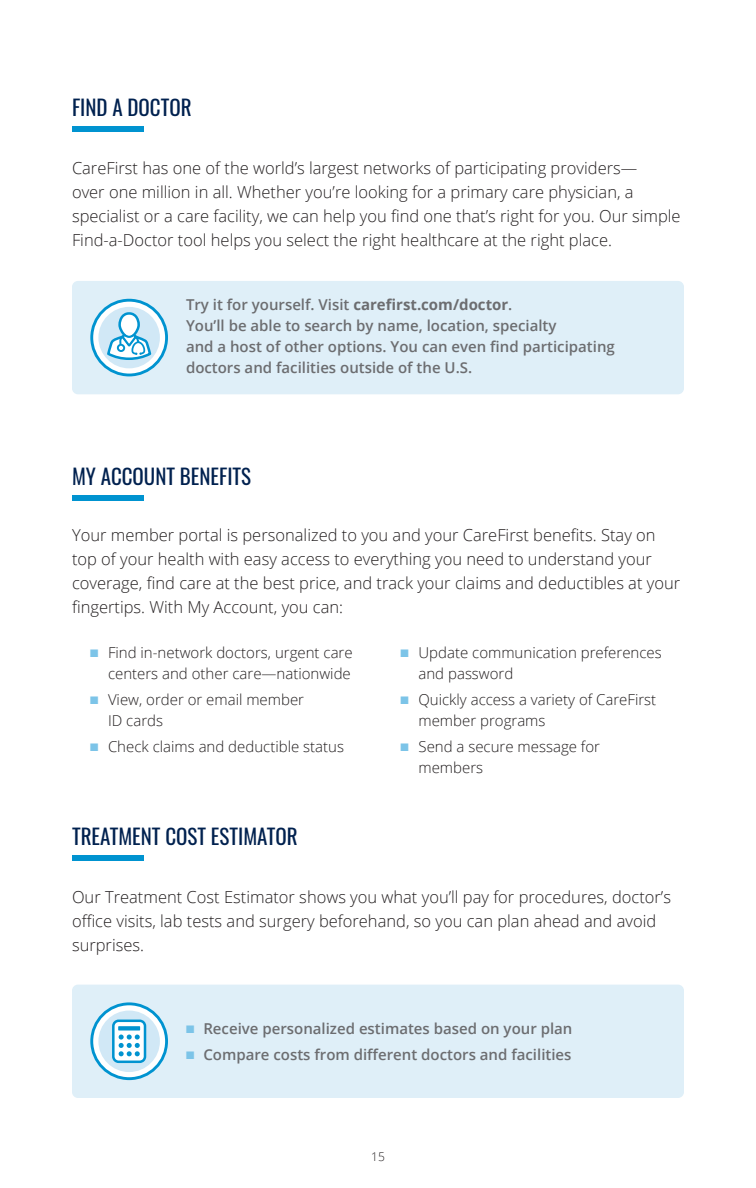
<style>
.page{position:relative;width:756px;height:1188px;background:#fff}
.page>*{position:absolute;margin:0;border:0;box-sizing:border-box;transform-origin:0 0}
.OE-Page_Intro{font:21px "Oswald";color:#00214f}
.OE-Larger_Body{font:300 16.5px/24px "Open Sans";color:#231f20}
.OE-9_25_OpenSans_Semibold-70{font:600 15px/21px "Open Sans";color:#6c6d70}
.t1{font:300 15px/21px "Open Sans";color:#231f20}
.t2{font:300 12px "Open Sans";color:#231f20}
.s1{font-weight:700}
.s2{color:#7cc4e8}
</style>
<div class="page">
<div style="left:72px;top:281px;width:612px;height:113px;background:#dfeff8;border-radius:6px"></div>
<div style="left:72px;top:985px;width:612px;height:113px;background:#dfeff8;border-radius:6px"></div>
<svg style="left:92px;top:300px;width:75px;height:75px"></svg>
<div style="left:90px;top:299px;width:78px;height:77px;border:3px solid #0093d0;border-radius:50%"></div>
<div style="left:98px;top:307px;width:62px;height:61px;background:#d1e8f6;border-radius:50%"></div>
<svg style="left:105px;top:310px;width:48px;height:51px"></svg>
<svg style="left:92px;top:1004px;width:75px;height:75px"></svg>
<div style="left:90px;top:1002px;width:78px;height:78px;border:3px solid #0093d0;border-radius:50%"></div>
<div style="left:98px;top:1011px;width:62px;height:61px;background:#d1e8f6;border-radius:50%"></div>
<svg style="left:112px;top:1019px;width:35px;height:45px"></svg>
<div style="left:118px;top:1026px;width:22px;height:5px;background:#0093d0"></div>
<div style="left:72px;top:126px;width:72px;height:6px;background:#0093d0"></div>
<div style="left:72px;top:495px;width:72px;height:6px;background:#0093d0"></div>
<div style="left:72px;top:855px;width:72px;height:6px;background:#0093d0"></div>
<p class="OE-Page_Intro" style="left:72px;top:89px;width:121px">FIND A DOCTOR</p>
<p class="OE-Larger_Body" style="left:72px;top:155px;width:610px">CareFirst has one of the world’s largest networks of participating providers—<br>over one million in all. Whether you’re looking for a primary care physician, a specialist or a care facility, we can help you find one that’s right for you. Our simple Find-a-Doctor tool helps you select the right healthcare at the right place.</p>
<p class="OE-9_25_OpenSans_Semibold-70" style="left:186px;top:294px;width:430px">Try it for yourself. Visit <span class="s1">carefirst.com/doctor</span>.<br>You’ll be able to search by name, location, specialty<br>and a host of other options. You can even find participating doctors and facilities outside of the U.S.</p>
<p class="OE-Page_Intro" style="left:72px;top:457px;width:181px">MY ACCOUNT BENEFITS</p>
<p class="OE-Larger_Body" style="left:72px;top:523px;width:610px">Your member portal is personalized to you and your CareFirst benefits. Stay on top of your health with easy access to everything you need to understand your coverage, find care at the best price, and track your claims and deductibles at your fingertips. With My Account, you can:</p>
<p class="t1" style="left:90px;top:642px;width:264px;text-align:right"><span class="s2">■</span> Find in-network doctors, urgent care centers and other care—nationwide</p>
<p class="t1" style="left:108px;top:689px;width:198px;text-indent:-18px"><span class="s2">■</span> View, order or email member<br>ID cards</p>
<p class="t1" style="left:90px;top:735px;width:256px"><span class="s2">■</span> Check claims and deductible status</p>
<p class="t1" style="left:418px;top:642px;width:245px;text-indent:-18px"><span class="s2">■</span> Update communication preferences and password</p>
<p class="t1" style="left:418px;top:689px;width:239px;text-indent:-18px"><span class="s2">■</span> Quickly access a variety of CareFirst member programs</p>
<p class="t1" style="left:418px;top:735px;width:183px;text-indent:-18px"><span class="s2">■</span> Send a secure message for members</p>
<p class="OE-Page_Intro" style="left:72px;top:818px;width:227px">TREATMENT COST ESTIMATOR</p>
<p class="OE-Larger_Body" style="left:72px;top:885px;width:601px">Our Treatment Cost Estimator shows you what you’ll pay for procedures, doctor’s office visits, lab tests and surgery beforehand, so you can plan ahead and avoid surprises.</p>
<p class="OE-9_25_OpenSans_Semibold-70" style="left:186px;top:1018px;width:388px"><span class="s2">■</span> Receive personalized estimates based on your plan</p>
<p class="OE-9_25_OpenSans_Semibold-70" style="left:186px;top:1044px;width:387px"><span class="s2">■</span> Compare costs from different doctors and facilities</p>
<p class="t2" style="left:371px;top:1149px;width:15px">15</p>
</div>
